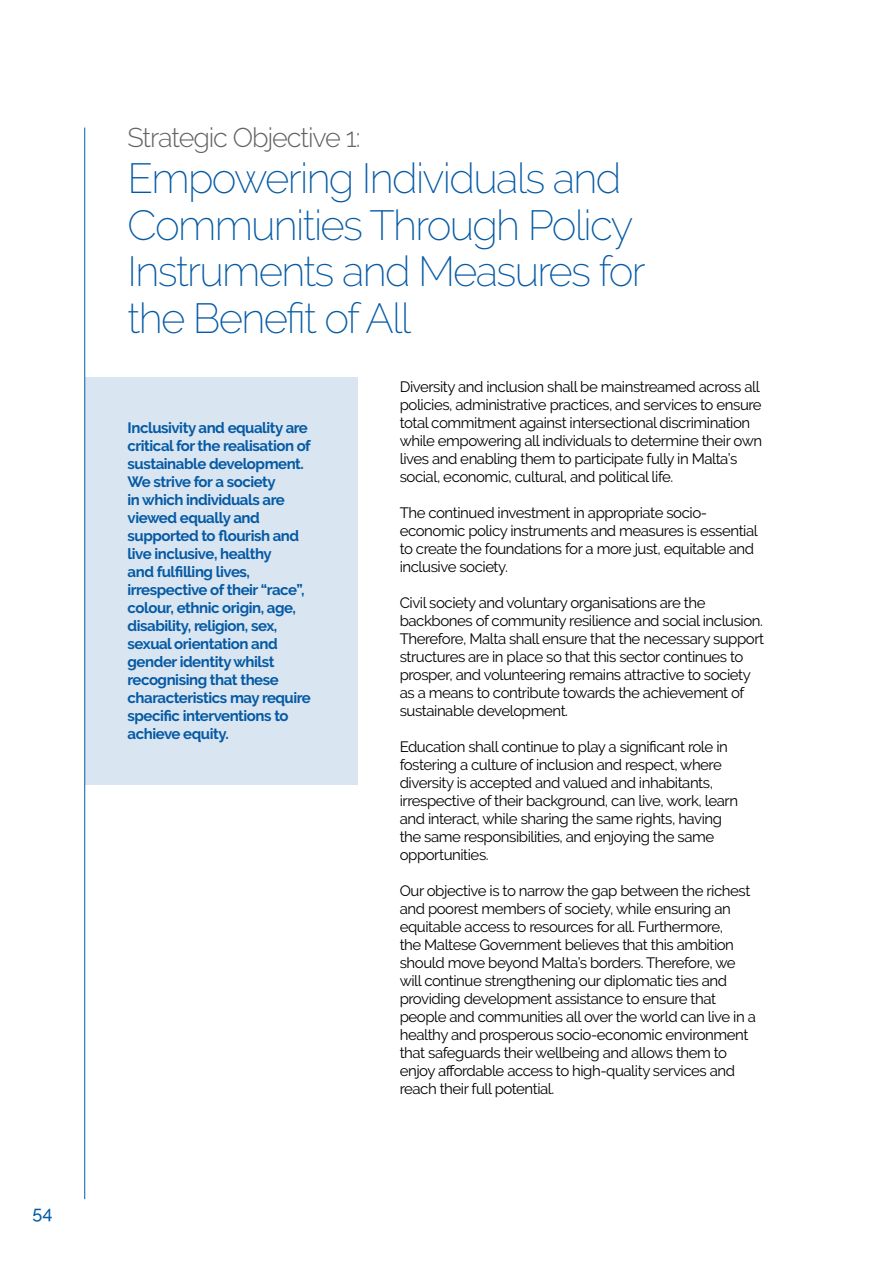
<style>
.page{position:relative;width:893px;height:1263px;background:#fff}
.page>*{position:absolute;margin:0;border:0;box-sizing:border-box;transform-origin:0 0}
.t1{font:200 42px/46.5px "Raleway";letter-spacing:-.04em;color:#055aa5}
.t2{font:300 27px "Raleway";letter-spacing:-.04em;color:#636466}
.t3{font:500 18px "Raleway";color:#055aa5}
.t4{font:15px/18px "Raleway";letter-spacing:-.03em;color:#000}
.t5{font:700 15px/18px "Raleway";letter-spacing:-.03em;color:#055aa5}
</style>
<div class="page">
<div style="left:85px;top:377px;width:272px;height:407px;background:#d9e6f1"></div>
<hr style="left:84px;top:128px;width:1px;height:1071px;background:#055aa5">
<p class="t3" style="left:33px;top:1202px;width:21px">54</p>
<h2 class="t2" style="left:128px;top:121px;width:234px">Strategic Objective 1:</h2>
<h1 class="t1" style="left:128px;top:155px;width:520px">Empowering Individuals and<br>Communities Through Policy<br>Instruments and Measures for the Benefit of All</h1>
<p class="t5" style="left:128px;top:419px;width:185px">Inclusivity and equality are critical for the realisation of sustainable development.<br>We strive for a society<br>in which individuals are viewed equally and supported to flourish and live inclusive, healthy<br>and fulfilling lives, irrespective of their “race”, colour, ethnic origin, age, disability, religion, sex, sexual orientation and gender identity whilst recognising that these characteristics may require specific interventions to achieve equity.</p>
<p class="t4" style="left:400px;top:377px;width:364px">Diversity and inclusion shall be mainstreamed across all policies, administrative practices, and services to ensure total commitment against intersectional discrimination while empowering all individuals to determine their own lives and enabling them to participate fully in Malta’s social, economic, cultural, and political life.</p>
<p class="t4" style="left:400px;top:503px;width:360px">The continued investment in appropriate socio&shy;economic policy instruments and measures is essential to create the foundations for a more just, equitable and inclusive society.</p>
<p class="t4" style="left:400px;top:593px;width:366px">Civil society and voluntary organisations are the backbones of community resilience and social inclusion.<br>Therefore, Malta shall ensure that the necessary support structures are in place so that this sector continues to prosper, and volunteering remains attractive to society as a means to contribute towards the achievement of sustainable development.</p>
<p class="t4" style="left:400px;top:737px;width:340px">Education shall continue to play a significant role in fostering a culture of inclusion and respect, where diversity is accepted and valued and inhabitants, irrespective of their background, can live, work, learn and interact, while sharing the same rights, having the same responsibilities, and enjoying the same opportunities.</p>
<p class="t4" style="left:400px;top:881px;width:358px">Our objective is to narrow the gap between the richest and poorest members of society, while ensuring an equitable access to resources for all. Furthermore,<br>the Maltese Government believes that this ambition should move beyond Malta’s borders. Therefore, we will continue strengthening our diplomatic ties and providing development assistance to ensure that people and communities all over the world can live in a healthy and prosperous socio-economic environment that safeguards their wellbeing and allows them to enjoy affordable access to high-quality services and reach their full potential.</p>
</div>
